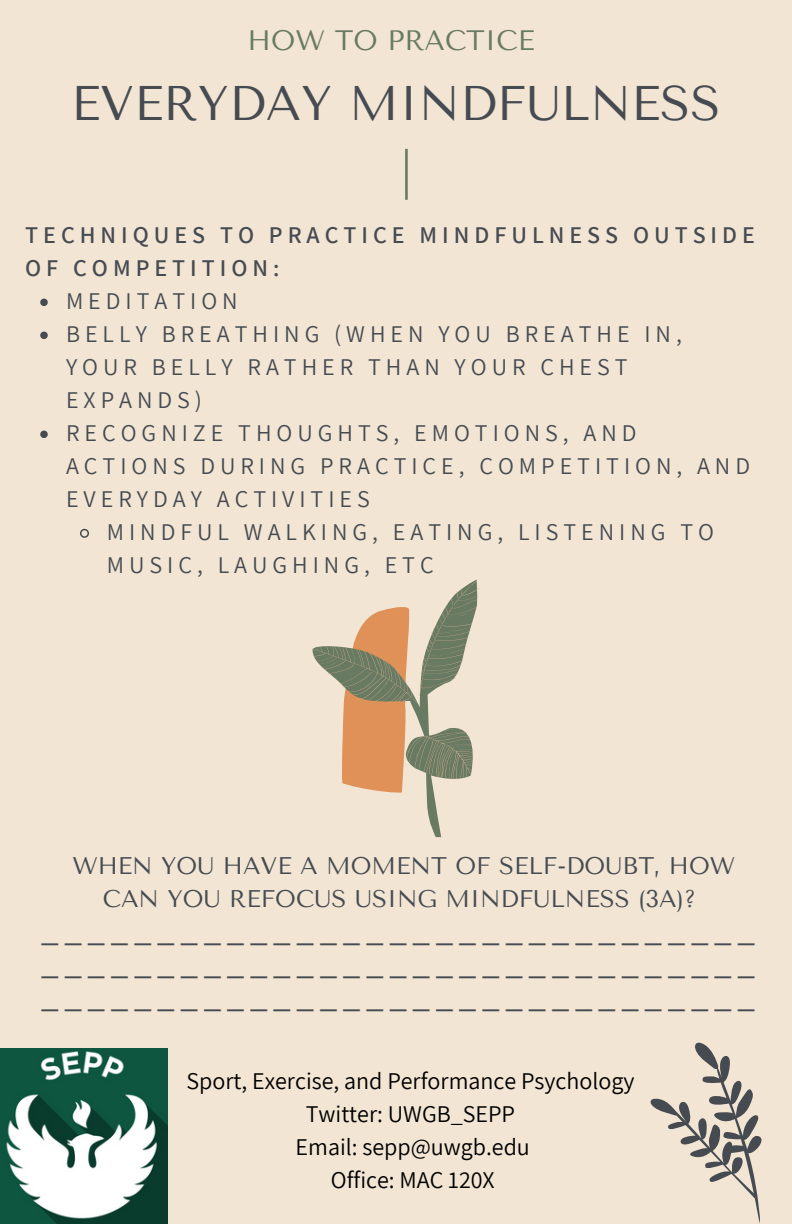
<style>
.page{position:relative;width:792px;height:1224px;background:#f2e5d3}
.page>*{position:absolute;margin:0;border:0;box-sizing:border-box;transform-origin:0 0}
.t1{font:48.4px "Tenor Sans";color:#464b52}
.t2{font:28px "Tenor Sans";color:#687a61}
.t3{font:24px/33px "Assistant";letter-spacing:.21em;color:#464b52}
.t4{font:24px/33px "Tenor Sans";color:#464b52;text-align:center}
.t5{font:24px "Assistant";color:#000}
.t6{font:600 24px/33px "Assistant";letter-spacing:.21em;color:#464b52}
</style>
<div class="page">
<svg style="left:426px;top:793px;width:16px;height:44px"></svg>
<svg style="left:312px;top:580px;width:168px;height:213px"></svg>
<svg style="left:405px;top:149px;width:3px;height:51px"></svg>
<svg style="left:40px;top:299px;width:8px;height:7px"></svg>
<svg style="left:40px;top:332px;width:8px;height:7px"></svg>
<svg style="left:40px;top:431px;width:8px;height:7px"></svg>
<svg style="left:80px;top:528px;width:9px;height:10px"></svg>
<img style="left:0;top:1048px;width:168px;height:176px">
<svg style="left:650px;top:1042px;width:112px;height:181px"></svg>
<p class="t2" style="left:248px;top:25px;width:288px">HOW TO PRACTICE</p>
<p class="t1" style="left:71px;top:76px;width:651px">EVERYDAY MINDFULNESS</p>
<p class="t6" style="left:25px;top:218px;width:731px">TECHNIQUES TO PRACTICE MINDFULNESS OUTSIDE<br>OF COMPETITION:</p>
<p class="t3" style="left:66px;top:284px;width:173px">MEDITATION</p>
<p class="t3" style="left:66px;top:317px;width:617px">BELLY BREATHING (WHEN YOU BREATHE IN,<br>YOUR BELLY RATHER THAN YOUR CHEST<br>EXPANDS)</p>
<p class="t3" style="left:66px;top:416px;width:686px">RECOGNIZE THOUGHTS, EMOTIONS, AND<br>ACTIONS DURING PRACTICE, COMPETITION, AND<br>EVERYDAY ACTIVITIES</p>
<p class="t3" style="left:107px;top:515px;width:609px">MINDFUL WALKING, EATING, LISTENING TO<br>MUSIC, LAUGHING, ETC</p>
<p class="t4" style="left:72px;top:850px;width:664px">WHEN YOU HAVE A MOMENT OF SELF-DOUBT, HOW<br>CAN YOU REFOCUS USING MINDFULNESS (3A)?</p>
<p class="t4" style="left:41px;top:916px;width:716px;text-align:justify">_______________________________ _______________________________ _______________________________</p>
<p class="t5" style="left:186px;top:1064px;width:449px">Sport, Exercise, and Performance Psychology</p>
<p class="t5" style="left:306px;top:1097px;width:211px">Twitter: UWGB_SEPP</p>
<p class="t5" style="left:296px;top:1130px;width:236px">Email: sepp@uwgb.edu</p>
<p class="t5" style="left:331px;top:1163px;width:165px">Office: MAC 120X</p>
</div>
